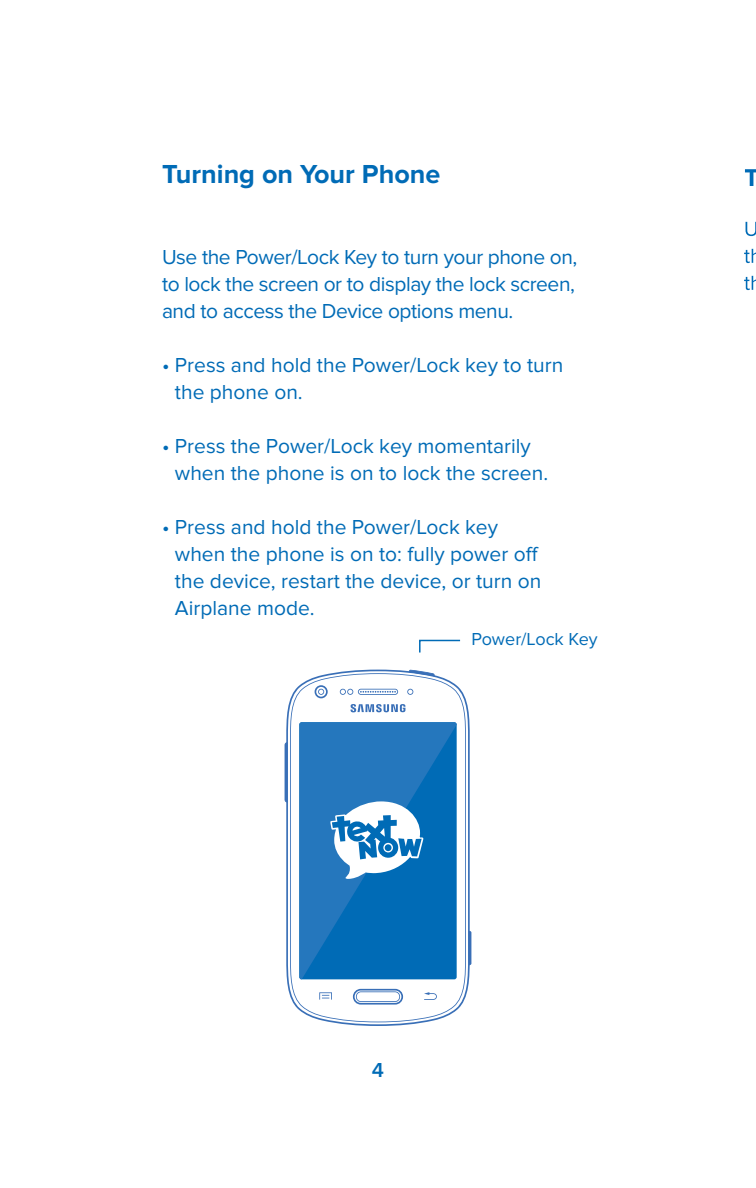
<style>
.page{position:relative;width:756px;height:1188px;background:#fff}
.page>*{position:absolute;margin:0;border:0;box-sizing:border-box;transform-origin:0 0}
.t1{font:700 27px "Proxima Nova";color:#006bb6}
.t2{font:21px/27px "Proxima Nova";color:#006bb6}
.t3{font:600 21px "Proxima Nova";color:#006bb6}
.t4{font:18px "Proxima Nova";color:#006bb6}
</style>
<div class="page">
<svg style="left:745px;top:169px;width:11px;height:17px"></svg>
<svg style="left:746px;top:222px;width:10px;height:14px"></svg>
<svg style="left:744px;top:249px;width:12px;height:14px"></svg>
<svg style="left:744px;top:276px;width:12px;height:14px"></svg>
<svg style="left:419px;top:639px;width:42px;height:14px"></svg>
<svg style="left:286px;top:670px;width:184px;height:356px"></svg>
<svg style="left:290px;top:673px;width:176px;height:349px"></svg>
<svg style="left:315px;top:685px;width:13px;height:13px"></svg>
<svg style="left:340px;top:689px;width:13px;height:6px"></svg>
<svg style="left:407px;top:689px;width:6px;height:6px"></svg>
<svg style="left:358px;top:689px;width:40px;height:6px"></svg>
<hr style="left:359px;top:690px;width:38px;height:4px;background:#fff;border-radius:2px">
<svg style="left:360px;top:691px;width:36px;height:2px"></svg>
<svg style="left:299px;top:722px;width:158px;height:257px;background:#1271b9"></svg>
<svg style="left:353px;top:989px;width:50px;height:16px"></svg>
<svg style="left:350px;top:704px;width:55px;height:9px"></svg>
<svg style="left:424px;top:992px;width:13px;height:8px"></svg>
<svg style="left:319px;top:992px;width:13px;height:8px"></svg>
<svg style="left:330px;top:801px;width:94px;height:78px"></svg>
<svg style="left:285px;top:742px;width:2px;height:60px"></svg>
<svg style="left:469px;top:931px;width:2px;height:34px"></svg>
<svg style="left:409px;top:670px;width:26px;height:6px"></svg>
<p class="t1" style="left:162px;top:159px;width:280px">Turning on Your Phone</p>
<p class="t2" style="left:162px;top:244px;width:417px;text-align:justify">Use the Power/Lock Key to turn your phone on, to lock the screen or to display the lock screen, and to access the Device options menu.</p>
<p class="t2" style="left:175px;top:352px;width:390px;text-indent:-13px">• Press and hold the Power/Lock key to turn the phone on.</p>
<p class="t2" style="left:175px;top:433px;width:375px;text-indent:-13px">• Press the Power/Lock key momentarily when the phone is on to lock the screen.</p>
<p class="t2" style="left:175px;top:514px;width:368px;text-indent:-13px">• Press and hold the Power/Lock key when the phone is on to: fully power off the device, restart the device, or turn on<br>Airplane mode.</p>
<p class="t4" style="left:471px;top:629px;width:128px">Power/Lock Key</p>
<p class="t3" style="left:372px;top:1058px;width:14px">4</p>
</div>
